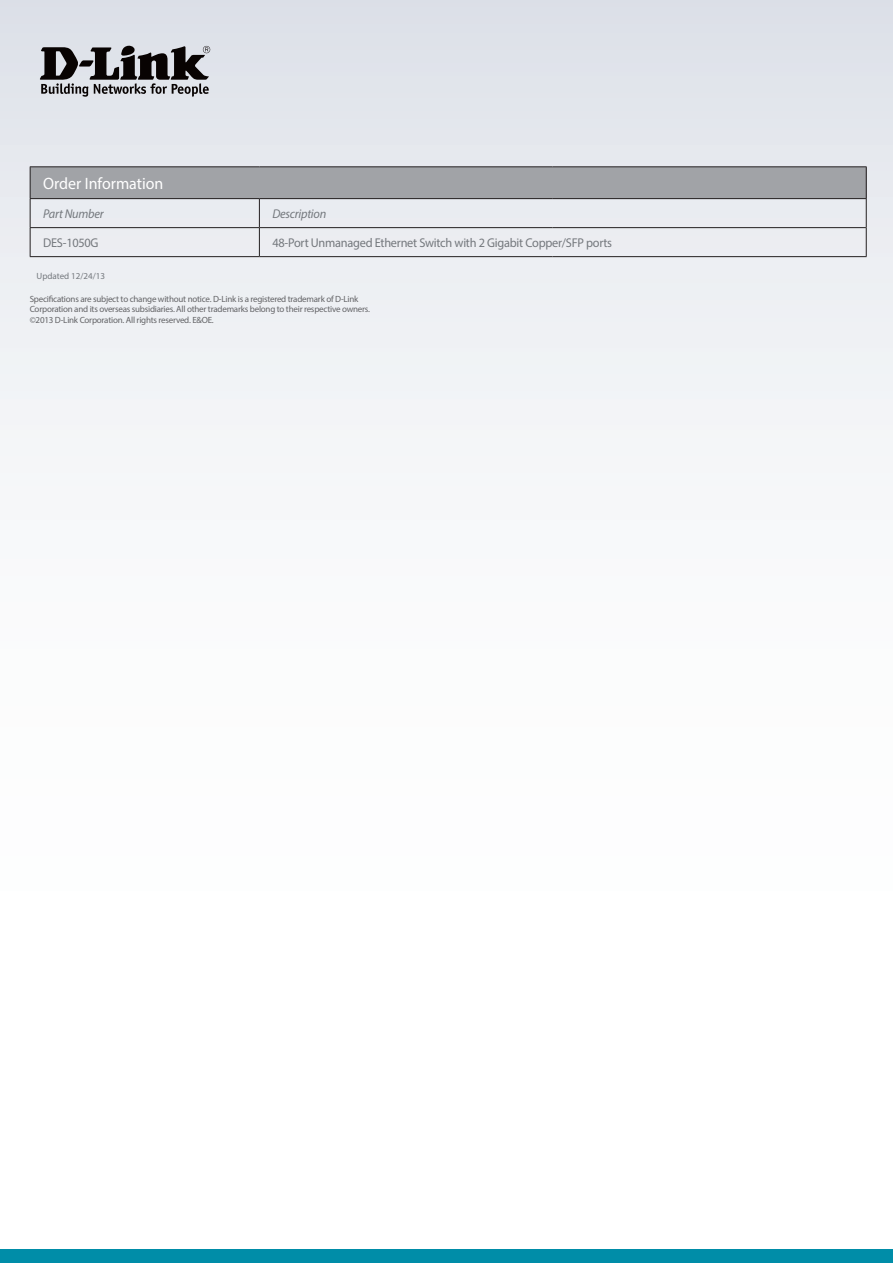
<style>
.page{position:relative;width:893px;height:1263px;background:#fff}
.page>*{position:absolute;margin:0;border:0;box-sizing:border-box;transform-origin:0 0}
.t1{font:16.5px "Myriad Pro";color:#fff}
.t2{font:12.75px "Myriad Pro";letter-spacing:-.02em;color:#74787d}
.t3{font:italic 12.75px "Myriad Pro";letter-spacing:-.02em;color:#74787d}
.t4{font:9px/10.8px "Myriad Pro";letter-spacing:-.025em;color:#636366}
.t5{font:9px "Myriad Pro";color:#74787d}
</style>
<div class="page">
<div style="left:0;top:0;width:893px;height:1084px;background:linear-gradient(to bottom,#e2e6ec,#fff)"></div>
<div style="left:0;top:1249px;width:893px;height:14px;background:#008da8"></div>
<svg style="left:40px;top:46px;width:170px;height:51px;background:#807f83"></svg>
<div style="left:30px;top:167px;width:836px;height:32px;background:#a1a3a7"></div>
<hr style="left:30px;top:167px;width:1px;height:31px;background:#231f20">
<hr style="left:866px;top:167px;width:1px;height:31px;background:#231f20">
<hr style="left:553px;top:198px;width:314px;height:1px;background:#231f20">
<hr style="left:30px;top:166px;width:229px;height:1px;background:#231f20">
<hr style="left:259px;top:166px;width:294px;height:1px;background:#231f20">
<hr style="left:553px;top:166px;width:314px;height:1px;background:#231f20">
<hr style="left:259px;top:198px;width:294px;height:1px;background:#231f20">
<hr style="left:30px;top:198px;width:229px;height:1px;background:#231f20">
<hr style="left:259px;top:227px;width:294px;height:1px;background:#231f20">
<hr style="left:553px;top:227px;width:313px;height:1px;background:#231f20">
<hr style="left:259px;top:256px;width:294px;height:1px;background:#231f20">
<hr style="left:553px;top:256px;width:314px;height:1px;background:#231f20">
<svg style="left:866px;top:199px;width:1px;height:57px"></svg>
<hr style="left:30px;top:227px;width:229px;height:1px;background:#231f20">
<svg style="left:30px;top:199px;width:1px;height:57px"></svg>
<svg style="left:259px;top:199px;width:1px;height:57px"></svg>
<hr style="left:30px;top:256px;width:229px;height:1px;background:#231f20">
<h1 class="t1" style="left:43px;top:173px;width:122px">Order Information</h1>
<h2 class="t3" style="left:43px;top:206px;width:62px">Part Number</h2>
<h2 class="t3" style="left:272px;top:206px;width:55px">Description</h2>
<h2 class="t2" style="left:43px;top:235px;width:57px">DES-1050G</h2>
<h2 class="t2" style="left:272px;top:235px;width:341px">48-Port Unmanaged Ethernet Switch with 2 Gigabit Copper/SFP ports</h2>
<p class="t5" style="left:37px;top:270px;width:70px">Updated 12/24/13</p>
<p class="t4" style="left:30px;top:293px;width:342px">Specifications are subject to change without notice. D-Link is a registered trademark of D-Link<br>Corporation and its overseas subsidiaries. All other trademarks belong to their respective owners. ©2013 D-Link Corporation. All rights reserved. E&amp;OE.</p>
</div>
